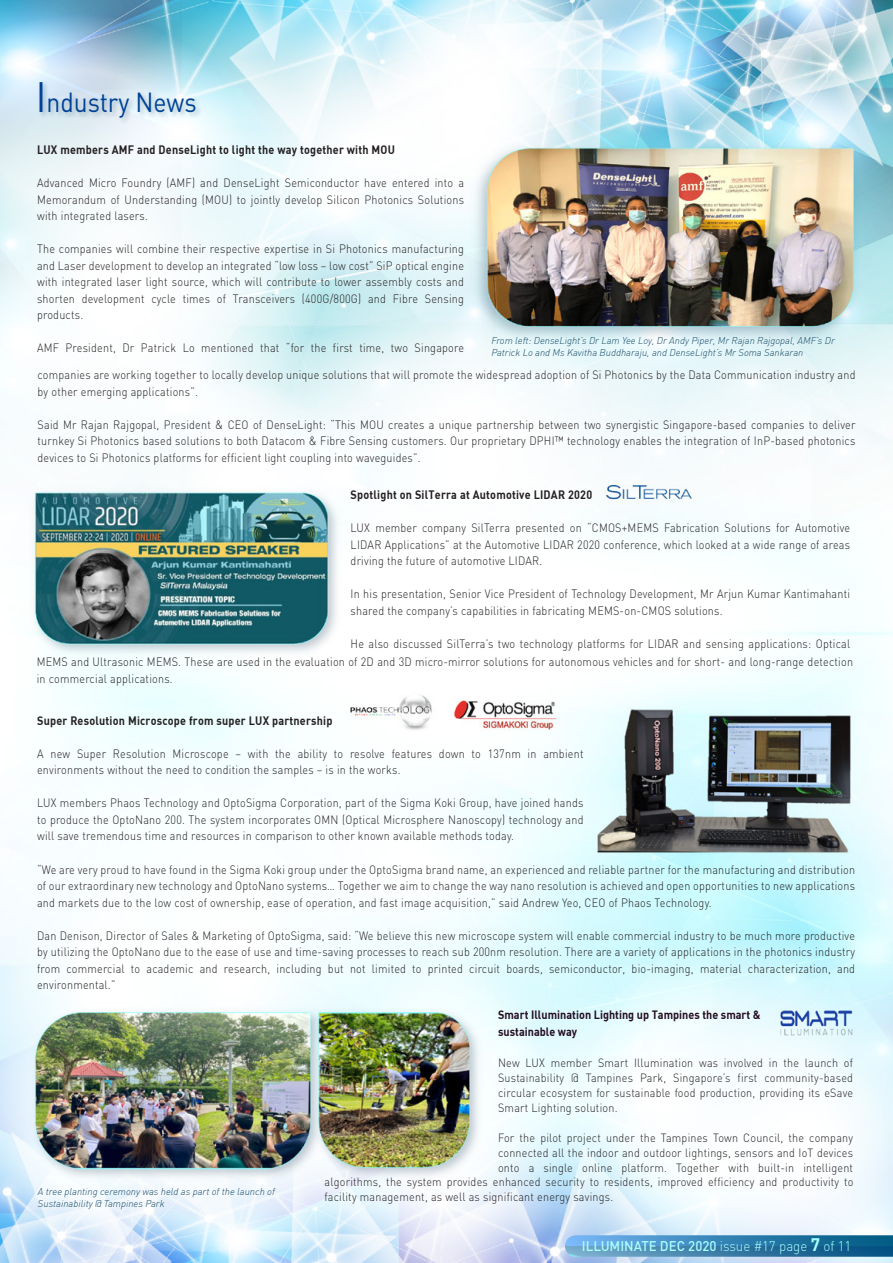
<style>
.page{position:relative;width:893px;height:1263px;background:#fff}
.page>*{position:absolute;margin:0;border:0;box-sizing:border-box;transform-origin:0 0}
.t1{font:27.3px "DIN";color:#004296;scale:.9 1}
.t2{font:500 13.95px "DIN";color:#a8ffff;scale:.95 1}
.t3{font:300 12px/16.5px "DIN";letter-spacing:.02em;color:#231f20;text-align:justify;scale:.9 1}
.t4{font:12px "DIN Bold";letter-spacing:.02em;color:#231f20;scale:.9 1}
.t5{font:300 11.85px/15px "DIN";letter-spacing:.02em;color:#231f20;text-align:justify;scale:.91 1}
.t6{font:11.85px/16.5px "DIN Bold";letter-spacing:.005em;color:#230b20;scale:.91 1}
.t7{font:italic 300 9.75px/11.7px "DIN";color:#194c66}
.s1{font-size:42px}
.s2{font-weight:300}
.s3{font-weight:700;font-size:18px}
</style>
<div class="page">
<img style="left:0;top:0;width:893px;height:1263px">
<img style="left:31px;top:71px;width:174px;height:59px">
<svg style="left:565px;top:1235px;width:328px;height:22px"></svg>
<h1 class="t1" style="left:36px;top:85px;width:180px"><span class="s1">I</span>ndustry News</h1>
<p class="t4" style="left:37px;top:142px;width:399px">LUX members AMF and DenseLight to light the way together with MOU</p>
<p class="t3" style="left:37px;top:174px;width:476px">Advanced Micro Foundry (AMF) and DenseLight Semiconductor have entered into a Memorandum of Understanding (MOU) to jointly develop Silicon Photonics Solutions with integrated lasers.</p>
<p class="t3" style="left:37px;top:240px;width:476px">The companies will combine their respective expertise in Si Photonics manufacturing and Laser development to develop an integrated “low loss – low cost” SiP optical engine with integrated laser light source, which will contribute to lower assembly costs and shorten development cycle times of Transceivers (400G/800G) and Fibre Sensing products.</p>
<p class="t3" style="left:37px;top:339px;width:476px">AMF President, Dr Patrick Lo mentioned that “for the first time, two Singapore</p>
<p class="t3" style="left:38px;top:366px;width:910px">companies are working together to locally develop unique solutions that will promote the widespread adoption of Si Photonics by the Data Communication industry and by other emerging applications”.</p>
<p class="t3" style="left:38px;top:416px;width:910px">Said Mr Rajan Rajgopal, President &amp; CEO of DenseLight: “This MOU creates a unique partnership between two synergistic Singapore-based companies to deliver turnkey Si Photonics based solutions to both Datacom &amp; Fibre Sensing customers. Our proprietary DPHI™ technology enables the integration of InP-based photonics devices to Si Photonics platforms for efficient light coupling into waveguides”.</p>
<p class="t7" style="left:491px;top:335px;width:345px">From left: DenseLight’s Dr Lam Yee Loy, Dr Andy Piper, Mr Rajan Rajgopal, AMF’s Dr<br>Patrick Lo and Ms Kavitha Buddharaju, and DenseLight’s Mr Soma Sankaran</p>
<p class="t4" style="left:351px;top:487px;width:270px">Spotlight on SilTerra at Automotive LIDAR 2020</p>
<p class="t3" style="left:351px;top:519px;width:556px">LUX member company SilTerra presented on “CMOS+MEMS Fabrication Solutions for Automotive LIDAR Applications” at the Automotive LIDAR 2020 conference, which looked at a wide range of areas driving the future of automotive LIDAR.</p>
<p class="t3" style="left:351px;top:585px;width:556px">In his presentation, Senior Vice President of Technology Development, Mr Arjun Kumar Kantimahanti shared the company’s capabilities in fabricating MEMS-on-CMOS solutions.</p>
<p class="t3" style="left:351px;top:635px;width:556px">He also discussed SilTerra’s two technology platforms for LIDAR and sensing applications: Optical</p>
<p class="t3" style="left:37px;top:653px;width:908px">MEMS and Ultrasonic MEMS. These are used in the evaluation of 2D and 3D micro-mirror solutions for autonomous vehicles and for short- and long-range detection in commercial applications.</p>
<p class="t4" style="left:37px;top:713px;width:330px">Super Resolution Microscope from super LUX partnership</p>
<p class="t3" style="left:37px;top:745px;width:609px">A new Super Resolution Microscope – with the ability to resolve features down to 137nm in ambient environments without the need to condition the samples – is in the works.</p>
<p class="t3" style="left:37px;top:795px;width:609px">LUX members Phaos Technology and OptoSigma Corporation, part of the Sigma Koki Group, have joined hands to produce the OptoNano 200. The system incorporates OMN (Optical Microsphere Nanoscopy) technology and will save tremendous time and resources in comparison to other known available methods today.</p>
<p class="t3" style="left:37px;top:861px;width:910px">“We are very proud to have found in the Sigma Koki group under the OptoSigma brand name, an experienced and reliable partner for the manufacturing and distribution of our extraordinary new technology and OptoNano systems… Together we aim to change the way nano resolution is achieved and open opportunities to new applications and markets due to the low cost of ownership, ease of operation, and fast image acquisition,” said Andrew Yeo, CEO of Phaos Technology.</p>
<p class="t3" style="left:37px;top:927px;width:910px">Dan Denison, Director of Sales &amp; Marketing of OptoSigma, said: “We believe this new microscope system will enable commercial industry to be much more productive by utilizing the OptoNano due to the ease of use and time-saving processes to reach sub 200nm resolution. There are a variety of applications in the photonics industry from commercial to academic and research, including but not limited to printed circuit boards, semiconductor, bio-imaging, material characterization, and environmental.”</p>
<p class="t7" style="left:38px;top:1186px;width:238px">A tree planting ceremony was held as part of the launch of<br>Sustainability @ Tampines Park</p>
<p class="t6" style="left:498px;top:1006px;width:290px">Smart Illumination Lighting up Tampines the smart &amp; sustainable way</p>
<p class="t5" style="left:498px;top:1055px;width:392px">New LUX member Smart Illumination was involved in the launch of Sustainability @ Tampines Park, Singapore’s first community-based circular ecosystem for sustainable food production, providing its eSave Smart Lighting solution.</p>
<p class="t5" style="left:498px;top:1130px;width:392px">For the pilot project under the Tampines Town Council, the company connected all the indoor and outdoor lightings, sensors and IoT devices onto a single online platform. Together with built-in intelligent</p>
<p class="t5" style="left:325px;top:1174px;width:583px">algorithms, the system provides enhanced security to residents, improved efficiency and productivity to facility management, as well as significant energy savings.</p>
<p class="t2" style="left:582px;top:1237px;width:285px">ILLUMINATE DEC 2020 <span class="s2">issue #17 page</span> <span class="s3">7</span> <span class="s2">of 11</span></p>
</div>
